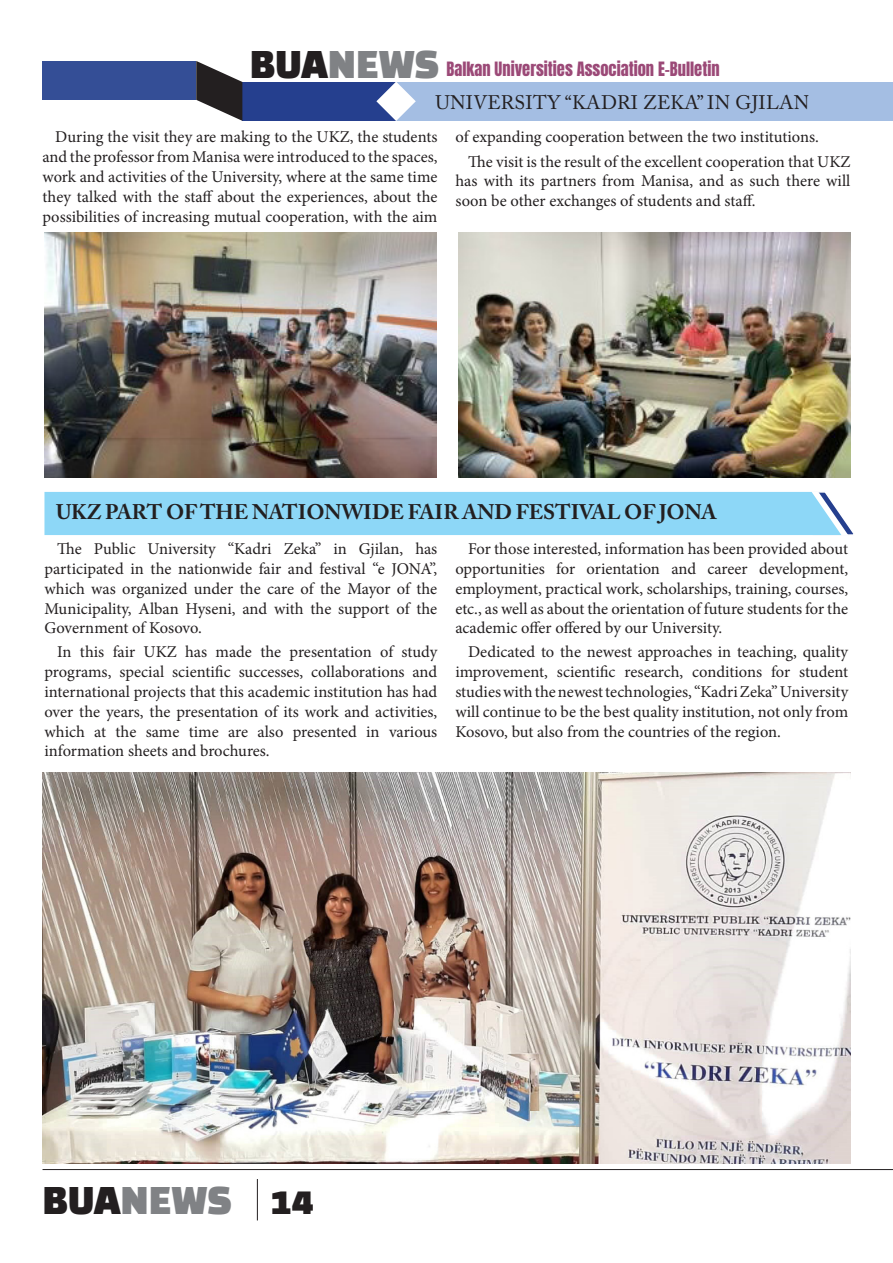
<style>
.page{position:relative;width:893px;height:1263px;background:#fff}
.page>*{position:absolute;margin:0;border:0;box-sizing:border-box;transform-origin:0 0}
.t1{font:36px "Black Han Sans";color:#231f20}
.İçerik_Metin{font:700 21px "Adobe Caslon Pro";letter-spacing:-.005em;color:#231f20}
.İçerik_Metin-2{font:19.5px "Adobe Caslon Pro";letter-spacing:.015em;color:#231f20}
.İçerik_Metin-3{font:16.5px/19.8px "Minion Pro";color:#231f20;text-align:justify}
.t2{font:16.5px "Anton";color:#9b4977}
.s1{font-family:"Black Han Sans";font-size:36px;color:#231f20}
.s2{font-family:"Black Han Sans";font-size:36px;color:#808285}
.s3{color:#808285}
</style>
<div class="page">
<div style="left:43px;top:61px;width:153px;height:39px;background:#344e96"></div>
<div style="left:242px;top:82px;width:154px;height:39px;background:#253f8e"></div>
<div style="left:396px;top:82px;width:497px;height:39px;background:#a4bee3"></div>
<svg style="left:196px;top:61px;width:46px;height:60px"></svg>
<svg style="left:376px;top:82px;width:40px;height:39px"></svg>
<hr style="left:257px;top:1179px;width:1px;height:41px;background:#231f20">
<hr style="left:43px;top:1169px;width:850px;height:1px;background:#231f20">
<img style="left:44px;top:233px;width:393px;height:244px">
<img style="left:458px;top:233px;width:392px;height:244px">
<div style="left:44px;top:492px;width:810px;height:44px;background:#8dd7f7"></div>
<img style="left:43px;top:772px;width:807px;height:391px">
<p class="t2" style="left:250px;top:61px;width:471px"><span class="s1">BUA</span><span class="s2">NEWS</span> Balkan Universities Association E-Bulletin</p>
<p class="İçerik_Metin-2" style="left:435px;top:91px;width:376px">UNIVERSITY “KADRI ZEKA” IN GJILAN</p>
<p class="İçerik_Metin-3" style="left:43px;top:127px;width:396px;text-indent:13px">During the visit they are making to the UKZ, the students and the professor from Manisa were introduced to the spaces, work and activities of the University, where at the same time they talked with the staff about the experiences, about the possibilities of increasing mutual cooperation, with the aim</p>
<p class="İçerik_Metin-3" style="left:455px;top:127px;width:365px">of expanding cooperation between the two institutions.</p>
<p class="İçerik_Metin-3" style="left:455px;top:151px;width:396px;text-indent:13px">The visit is the result of the excellent cooperation that UKZ has with its partners from Manisa, and as such there will soon be other exchanges of students and staff.</p>
<p class="İçerik_Metin" style="left:56px;top:499px;width:662px">UKZ PART OF THE NATIONWIDE FAIR AND FESTIVAL OF JONA</p>
<p class="İçerik_Metin-3" style="left:44px;top:539px;width:394px;text-indent:13px">The Public University “Kadri Zeka” in Gjilan, has participated in the nationwide fair and festival “e JONA”, which was organized under the care of the Mayor of the Municipality, Alban Hyseni, and with the support of the Government of Kosovo.</p>
<p class="İçerik_Metin-3" style="left:44px;top:642px;width:394px;text-indent:13px">In this fair UKZ has made the presentation of study programs, special scientific successes, collaborations and international projects that this academic institution has had over the years, the presentation of its work and activities, which at the same time are also presented in various information sheets and brochures.</p>
<p class="İçerik_Metin-3" style="left:455px;top:539px;width:394px;text-indent:13px">For those interested, information has been provided about opportunities for orientation and career development, employment, practical work, scholarships, training, courses, etc., as well as about the orientation of future students for the academic offer offered by our University.</p>
<p class="İçerik_Metin-3" style="left:455px;top:642px;width:394px;text-indent:13px">Dedicated to the newest approaches in teaching, quality improvement, scientific research, conditions for student studies with the newest technologies, “Kadri Zeka” University will continue to be the best quality institution, not only from Kosovo, but also from the countries of the region.</p>
<h1 class="t1" style="left:43px;top:1184px;width:272px">BUA<span class="s3">NEWS</span> 14</h1>
</div>
